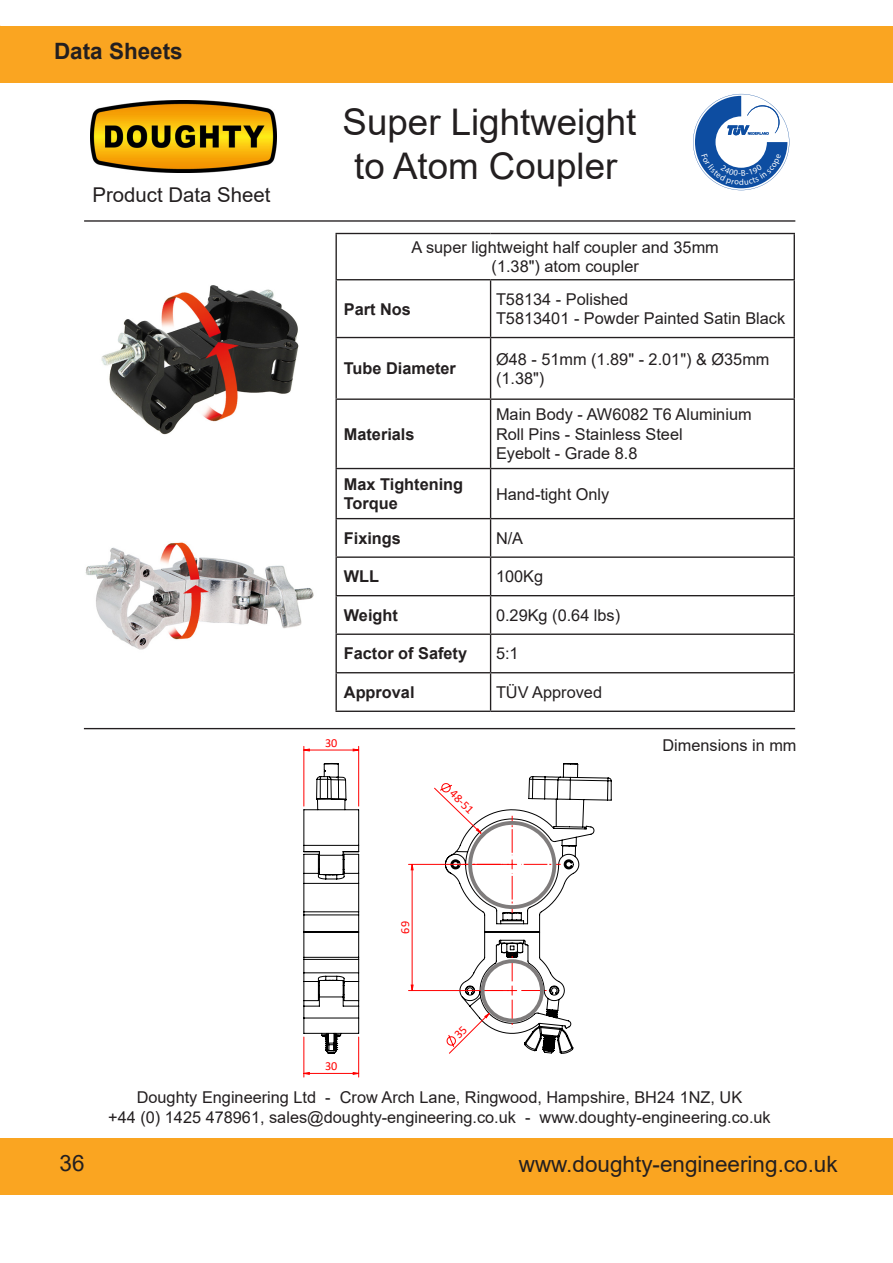
<style>
.page{position:relative;width:893px;height:1263px;background:#fff}
.page>*{position:absolute;margin:0;border:0;box-sizing:border-box;transform-origin:0 0}
.t1{font:36.75px/44.1px "Arial";color:#231f20;text-align:center}
.t2{font:22.5px "Arial";color:#231f20}
.t3{font:700 22.5px "Arial";color:#231f20}
.t4{font:20.4px "Arial";color:#231f20}
.t5{font:16.35px/19.5px "Arial";color:#231f20}
.t6{font:700 16.35px/19.5px "Arial";color:#231f20}
.t7{font:12.15px "Calibri";color:#f00}
</style>
<div class="page">
<div style="left:0;top:1138px;width:893px;height:57px;background:#faa521"></div>
<div style="left:0;top:26px;width:893px;height:56px;background:#faa521"></div>
<img style="left:91px;top:101px;width:186px;height:72px">
<hr style="left:84px;top:220px;width:711px;height:2px;background:#231f20">
<hr style="left:84px;top:728px;width:711px;height:1px;background:#231f20">
<hr style="left:335px;top:233px;width:156px;height:1px;background:#231f20">
<hr style="left:335px;top:234px;width:2px;height:45px;background:#231f20">
<hr style="left:491px;top:233px;width:304px;height:1px;background:#231f20">
<hr style="left:794px;top:234px;width:1px;height:45px;background:#231f20">
<hr style="left:335px;top:279px;width:156px;height:1px;background:#231f20">
<hr style="left:335px;top:280px;width:2px;height:57px;background:#231f20">
<hr style="left:491px;top:279px;width:304px;height:1px;background:#231f20">
<hr style="left:490px;top:280px;width:1px;height:57px;background:#231f20">
<hr style="left:794px;top:280px;width:1px;height:57px;background:#231f20">
<hr style="left:335px;top:337px;width:156px;height:1px;background:#231f20">
<hr style="left:335px;top:338px;width:2px;height:60px;background:#231f20">
<hr style="left:491px;top:337px;width:304px;height:1px;background:#231f20">
<hr style="left:490px;top:338px;width:1px;height:60px;background:#231f20">
<hr style="left:794px;top:338px;width:1px;height:60px;background:#231f20">
<hr style="left:335px;top:398px;width:156px;height:2px;background:#231f20">
<hr style="left:335px;top:400px;width:2px;height:68px;background:#231f20">
<hr style="left:491px;top:398px;width:304px;height:2px;background:#231f20">
<hr style="left:490px;top:400px;width:1px;height:68px;background:#231f20">
<hr style="left:794px;top:400px;width:1px;height:68px;background:#231f20">
<hr style="left:335px;top:468px;width:156px;height:1px;background:#231f20">
<hr style="left:335px;top:469px;width:2px;height:49px;background:#231f20">
<hr style="left:491px;top:468px;width:304px;height:1px;background:#231f20">
<hr style="left:490px;top:469px;width:1px;height:49px;background:#231f20">
<hr style="left:794px;top:469px;width:1px;height:49px;background:#231f20">
<hr style="left:335px;top:518px;width:156px;height:1px;background:#231f20">
<hr style="left:335px;top:519px;width:2px;height:37px;background:#231f20">
<hr style="left:491px;top:518px;width:304px;height:1px;background:#231f20">
<hr style="left:490px;top:519px;width:1px;height:37px;background:#231f20">
<hr style="left:794px;top:519px;width:1px;height:37px;background:#231f20">
<hr style="left:335px;top:556px;width:156px;height:2px;background:#231f20">
<hr style="left:335px;top:558px;width:2px;height:37px;background:#231f20">
<hr style="left:491px;top:556px;width:304px;height:2px;background:#231f20">
<hr style="left:490px;top:558px;width:1px;height:37px;background:#231f20">
<hr style="left:794px;top:558px;width:1px;height:37px;background:#231f20">
<hr style="left:335px;top:595px;width:156px;height:1px;background:#231f20">
<hr style="left:335px;top:596px;width:2px;height:37px;background:#231f20">
<hr style="left:491px;top:595px;width:304px;height:1px;background:#231f20">
<hr style="left:490px;top:596px;width:1px;height:37px;background:#231f20">
<hr style="left:794px;top:596px;width:1px;height:37px;background:#231f20">
<hr style="left:335px;top:633px;width:156px;height:2px;background:#231f20">
<hr style="left:335px;top:635px;width:2px;height:37px;background:#231f20">
<hr style="left:491px;top:633px;width:304px;height:2px;background:#231f20">
<hr style="left:490px;top:635px;width:1px;height:37px;background:#231f20">
<hr style="left:794px;top:635px;width:1px;height:37px;background:#231f20">
<hr style="left:335px;top:672px;width:156px;height:1px;background:#231f20">
<hr style="left:335px;top:673px;width:2px;height:38px;background:#231f20">
<hr style="left:491px;top:672px;width:304px;height:1px;background:#231f20">
<hr style="left:490px;top:673px;width:1px;height:38px;background:#231f20">
<hr style="left:794px;top:673px;width:1px;height:38px;background:#231f20">
<hr style="left:335px;top:711px;width:156px;height:1px;background:#231f20">
<hr style="left:491px;top:711px;width:304px;height:1px;background:#231f20">
<svg style="left:445px;top:763px;width:167px;height:291px"></svg>
<svg style="left:303px;top:763px;width:56px;height:291px"></svg>
<hr style="left:408px;top:990px;width:100px;height:1px;background:#f00">
<hr style="left:408px;top:864px;width:100px;height:1px;background:#f00">
<hr style="left:284px;top:1089px;width:346px;height:1px;background:#c0c0c0">
<hr style="left:284px;top:729px;width:1px;height:355px;background:#c0c0c0">
<hr style="left:284px;top:729px;width:346px;height:1px;background:#c0c0c0">
<hr style="left:634px;top:729px;width:1px;height:355px;background:#c0c0c0">
<hr style="left:358px;top:746px;width:1px;height:60px;background:#f00">
<hr style="left:304px;top:746px;width:1px;height:60px;background:#f00">
<hr style="left:304px;top:1037px;width:1px;height:40px;background:#f00">
<hr style="left:358px;top:1037px;width:1px;height:40px;background:#f00">
<svg style="left:411px;top:864px;width:3px;height:127px"></svg>
<svg style="left:303px;top:748px;width:56px;height:3px"></svg>
<svg style="left:303px;top:1072px;width:56px;height:3px"></svg>
<svg style="left:434px;top:783px;width:127px;height:130px"></svg>
<img style="left:101px;top:285px;width:198px;height:150px">
<img style="left:85px;top:542px;width:229px;height:108px">
<svg style="left:447px;top:954px;width:102px;height:100px"></svg>
<svg style="left:693px;top:94px;width:96px;height:96px"></svg>
<p class="t3" style="left:54px;top:36px;width:130px">Data Sheets</p>
<p class="t4" style="left:93px;top:181px;width:179px">Product Data Sheet</p>
<p class="t1" style="left:343px;top:100px;width:295px">Super Lightweight to Atom Coupler</p>
<p class="t5" style="left:412px;top:237px;width:309px;text-align:center">A super lightweight half coupler and 35mm (1.38") atom coupler</p>
<p class="t6" style="left:344px;top:299px;width:69px">Part Nos</p>
<p class="t5" style="left:496px;top:289px;width:291px">T58134 - Polished<br>T5813401 - Powder Painted Satin Black</p>
<p class="t6" style="left:344px;top:359px;width:114px">Tube Diameter</p>
<p class="t5" style="left:496px;top:349px;width:275px">Ø48 - 51mm (1.89" - 2.01") &amp; Ø35mm (1.38")</p>
<p class="t6" style="left:344px;top:424px;width:72px">Materials</p>
<p class="t5" style="left:496px;top:405px;width:257px">Main Body - AW6082 T6 Aluminium<br>Roll Pins - Stainless Steel<br>Eyebolt - Grade 8.8</p>
<p class="t6" style="left:344px;top:474px;width:121px">Max Tightening<br>Torque</p>
<p class="t5" style="left:496px;top:484px;width:115px">Hand-tight Only</p>
<p class="t6" style="left:344px;top:528px;width:59px">Fixings</p>
<p class="t5" style="left:496px;top:528px;width:29px">N/A</p>
<p class="t6" style="left:344px;top:567px;width:37px">WLL</p>
<p class="t5" style="left:496px;top:567px;width:49px">100Kg</p>
<p class="t6" style="left:344px;top:605px;width:56px">Weight</p>
<p class="t5" style="left:496px;top:605px;width:126px">0.29Kg (0.64 lbs)</p>
<p class="t6" style="left:344px;top:644px;width:125px">Factor of Safety</p>
<p class="t5" style="left:496px;top:644px;width:24px">5:1</p>
<p class="t6" style="left:344px;top:683px;width:72px">Approval</p>
<p class="t5" style="left:496px;top:682px;width:108px">TÜV Approved</p>
<p class="t7" style="left:325px;top:734px;width:14px">30</p>
<p class="t7" style="left:458px;top:786px;width:30px;rotate:45deg">48-51</p>
<p class="t7" style="left:397px;top:934px;width:14px;rotate:-90deg">69</p>
<p class="t5" style="left:662px;top:735px;width:136px">Dimensions in mm</p>
<p class="t7" style="left:325px;top:1058px;width:14px">30</p>
<p class="t5" style="left:108px;top:1087px;width:664px;text-align:center">Doughty Engineering Ltd - Crow Arch Lane, Ringwood, Hampshire, BH24 1NZ, UK<br>+44 (0) 1425 478961, sales@doughty-engineering.co.uk - www.doughty-engineering.co.uk</p>
<p class="t2" style="left:60px;top:1147px;width:27px">36</p>
<p class="t2" style="left:519px;top:1148px;width:320px">www.doughty-engineering.co.uk</p>
</div>
